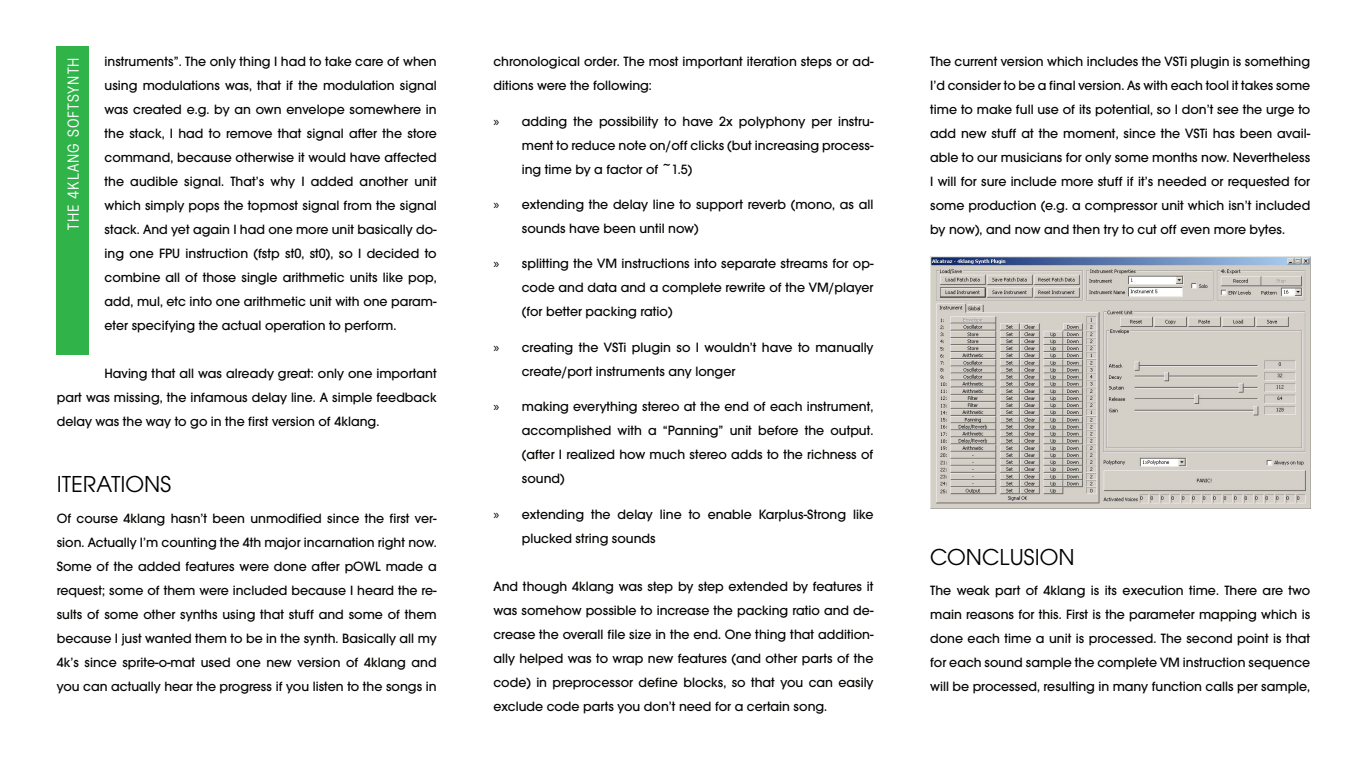
<style>
.page{position:relative;width:1367px;height:769px;background:#fff}
.page>*{position:absolute;margin:0;border:0;box-sizing:border-box;transform-origin:0 0}
.t1{font:24px "Avant Gard EF";color:#000}
.intro{font:condensed 16.6px "Avant Gard EF";letter-spacing:.06em;color:#fff}
.Standard_text{font:500 14px/24px "Avant Gard EF";color:#040503;text-align:justify}
.bull{font:500 14px/24px "Avant Gard EF";color:#040503;text-align:justify}
.s1{font-family:"Myriad Pro";font-weight:400}
</style>
<div class="page">
<div style="left:57px;top:46px;width:32px;height:308px;background:#30b44a"></div>
<img style="left:930px;top:257px;width:380px;height:251px">
<p class="Standard_text" style="left:104px;top:49px;width:334px">instruments”. The only thing I had to take care of when using modulations was, that if the modulation signal was created e.g. by an own envelope somewhere in the stack, I had to remove that signal after the store command, because otherwise it would have affected the audible signal. That’s why I added another unit which simply pops the topmost signal from the signal stack. And yet again I had one more unit basically do&shy;ing one FPU instruction (fstp st0, st0), so I decided to combine all of those single arithmetic units like pop, add, mul, etc into one arithmetic unit with one param&shy;eter specifying the actual operation to perform.</p>
<p class="Standard_text" style="left:57px;top:361px;width:381px;text-indent:48px">Having that all was already great: only one important part was missing, the infamous delay line. A simple feedback delay was the way to go in the first version of 4klang.</p>
<p class="intro" style="left:64px;top:230px;width:174px;rotate:-90deg">THE 4KLANG SOFTSYNTH</p>
<h2 class="t1" style="left:57px;top:469px;width:116px">ITERATIONS</h2>
<p class="Standard_text" style="left:57px;top:505px;width:381px">Of course 4klang hasn’t been unmodified since the first ver&shy;sion. Actually I’m counting the 4th major incarnation right now.<br>Some of the added features were done after pOWL made a request; some of them were included because I heard the re&shy;sults of some other synths using that stuff and some of them because I just wanted them to be in the synth. Basically all my 4k’s since sprite-o-mat used one new version of 4klang and you can actually hear the progress if you listen to the songs in</p>
<p class="Standard_text" style="left:493px;top:49px;width:381px">chronological order. The most important iteration steps or ad&shy;ditions were the following:</p>
<p class="bull" style="left:522px;top:109px;width:353px;text-indent:-28px"><span class="s1">»</span> adding the possibility to have 2x polyphony per instru&shy;ment to reduce note on/off clicks (but increasing process&shy;ing time by a factor of ~1.5)</p>
<p class="bull" style="left:522px;top:192px;width:353px;text-indent:-28px"><span class="s1">»</span> extending the delay line to support reverb (mono, as all sounds have been until now)</p>
<p class="bull" style="left:522px;top:251px;width:353px;text-indent:-28px"><span class="s1">»</span> splitting the VM instructions into separate streams for op&shy;code and data and a complete rewrite of the VM/player (for better packing ratio)</p>
<p class="bull" style="left:522px;top:335px;width:353px;text-indent:-28px"><span class="s1">»</span> creating the VSTi plugin so I wouldn’t have to manually create/port instruments any longer</p>
<p class="bull" style="left:522px;top:394px;width:353px;text-indent:-28px"><span class="s1">»</span> making everything stereo at the end of each instrument, accomplished with a “Panning” unit before the output. (after I realized how much stereo adds to the richness of sound)</p>
<p class="bull" style="left:522px;top:501px;width:353px;text-indent:-28px"><span class="s1">»</span> extending the delay line to enable Karplus-Strong like plucked string sounds</p>
<p class="Standard_text" style="left:493px;top:573px;width:381px">And though 4klang was step by step extended by features it was somehow possible to increase the packing ratio and de&shy;crease the overall file size in the end. One thing that addition&shy;ally helped was to wrap new features (and other parts of the code) in preprocessor define blocks, so that you can easily exclude code parts you don’t need for a certain song.</p>
<p class="Standard_text" style="left:930px;top:50px;width:381px">The current version which includes the VSTi plugin is something I’d consider to be a final version. As with each tool it takes some time to make full use of its potential, so I don’t see the urge to add new stuff at the moment, since the VSTi has been avail&shy;able to our musicians for only some months now. Nevertheless I will for sure include more stuff if it’s needed or requested for some production (e.g. a compressor unit which isn’t included by now), and now and then try to cut off even more bytes.</p>
<h2 class="t1" style="left:930px;top:543px;width:146px">CONCLUSION</h2>
<p class="Standard_text" style="left:930px;top:578px;width:381px">The weak part of 4klang is its execution time. There are two main reasons for this. First is the parameter mapping which is done each time a unit is processed. The second point is that for each sound sample the complete VM instruction sequence will be processed, resulting in many function calls per sample,</p>
</div>
